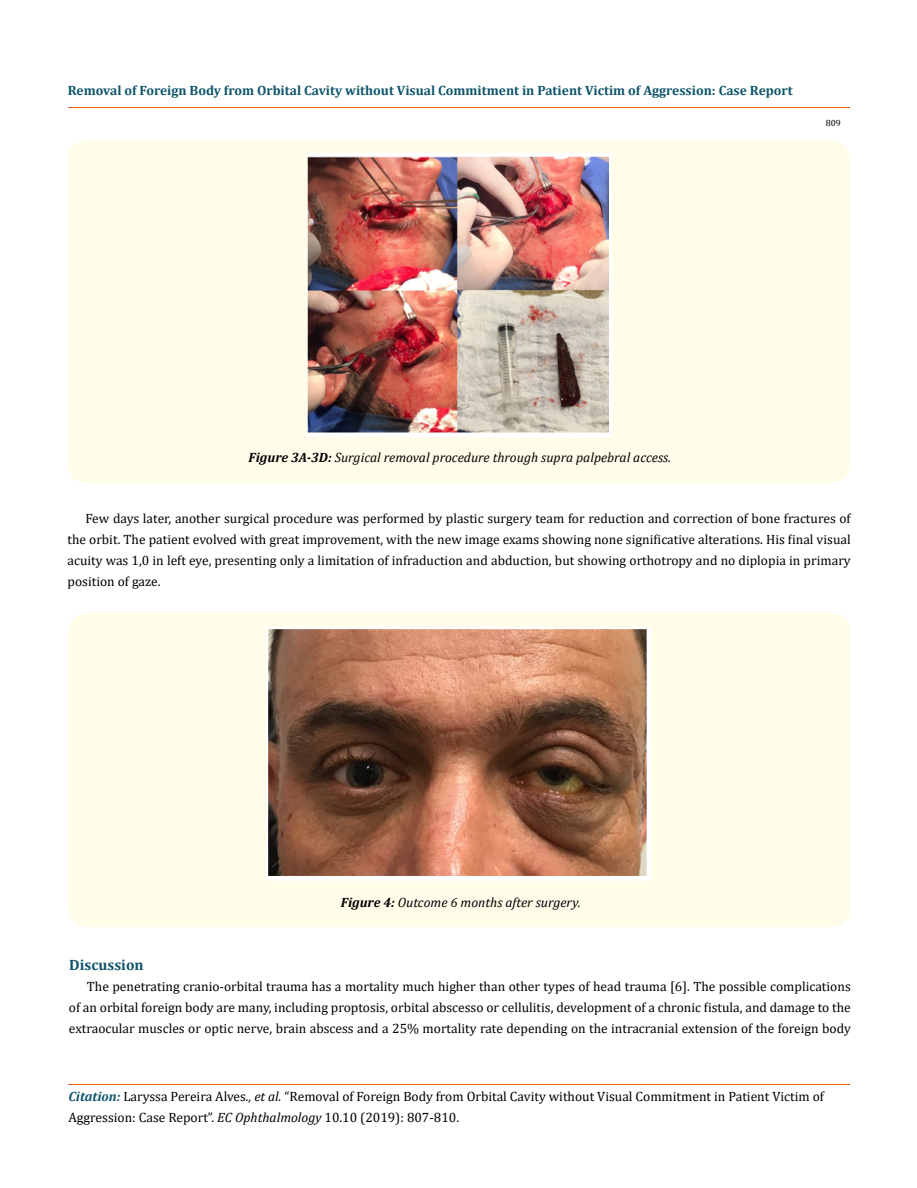
<style>
.page{position:relative;width:917px;height:1188px;background:#fff}
.page>*{position:absolute;margin:0;border:0;box-sizing:border-box;transform-origin:0 0}
.t1{font:700 15px "Cambria";color:#0e546a}
.t2{font:13.5px/21px "Cambria";color:#000;text-align:justify}
.t3{font:italic 13.5px "Cambria";color:#000}
.t4{font:700 13.5px "Cambria";color:#0e546a}
.t5{font:9px "Cambria";color:#000}
.s1{font-weight:700}
.s2{font-weight:700;font-style:italic;color:#0e546a}
.s3{font-style:italic}
</style>
<div class="page">
<hr style="left:68px;top:108px;width:781px;height:1px;background:#e05d1a">
<hr style="left:68px;top:1084px;width:781px;height:1px;background:#e05d1a">
<div style="left:68px;top:141px;width:781px;height:342px;background:#fffde9;border-radius:18px"></div>
<img style="left:308px;top:154px;width:303px;height:282px">
<div style="left:69px;top:613px;width:781px;height:314px;background:#fffde9;border-radius:18px"></div>
<img style="left:266px;top:627px;width:384px;height:253px">
<p class="t4" style="left:68px;top:81px;width:726px">Removal of Foreign Body from Orbital Cavity without Visual Commitment in Patient Victim of Aggression: Case Report</p>
<p class="t5" style="left:825px;top:118px;width:16px">809</p>
<p class="t3" style="left:248px;top:448px;width:424px"><span class="s1">Figure 3A-3D:</span> Surgical removal procedure through supra palpebral access.</p>
<p class="t2" style="left:68px;top:508px;width:784px;text-indent:18px">Few days later, another surgical procedure was performed by plastic surgery team for reduction and correction of bone fractures of the orbit. The patient evolved with great improvement, with the new image exams showing none significative alterations. His final visual acuity was 1,0 in left eye, presenting only a limitation of infraduction and abduction, but showing orthotropy and no diplopia in primary position of gaze.</p>
<p class="t3" style="left:341px;top:893px;width:241px"><span class="s1">Figure 4:</span> Outcome 6 months after surgery.</p>
<p class="t1" style="left:69px;top:954px;width:76px">Discussion</p>
<p class="t2" style="left:69px;top:976px;width:783px;text-indent:18px">The penetrating cranio-orbital trauma has a mortality much higher than other types of head trauma [6]. The possible complications of an orbital foreign body are many, including proptosis, orbital abscesso or cellulitis, development of a chronic fistula, and damage to the extraocular muscles or optic nerve, brain abscess and a 25% mortality rate depending on the intracranial extension of the foreign body</p>
<p class="t2" style="left:68px;top:1086px;width:757px"><span class="s2">Citation:</span> Laryssa Pereira Alves<span class="s3">., et al.</span> “Removal of Foreign Body from Orbital Cavity without Visual Commitment in Patient Victim of<br>Aggression: Case Report”. <span class="s3">EC Ophthalmology</span> 10.10 (2019): 807-810.</p>
</div>
